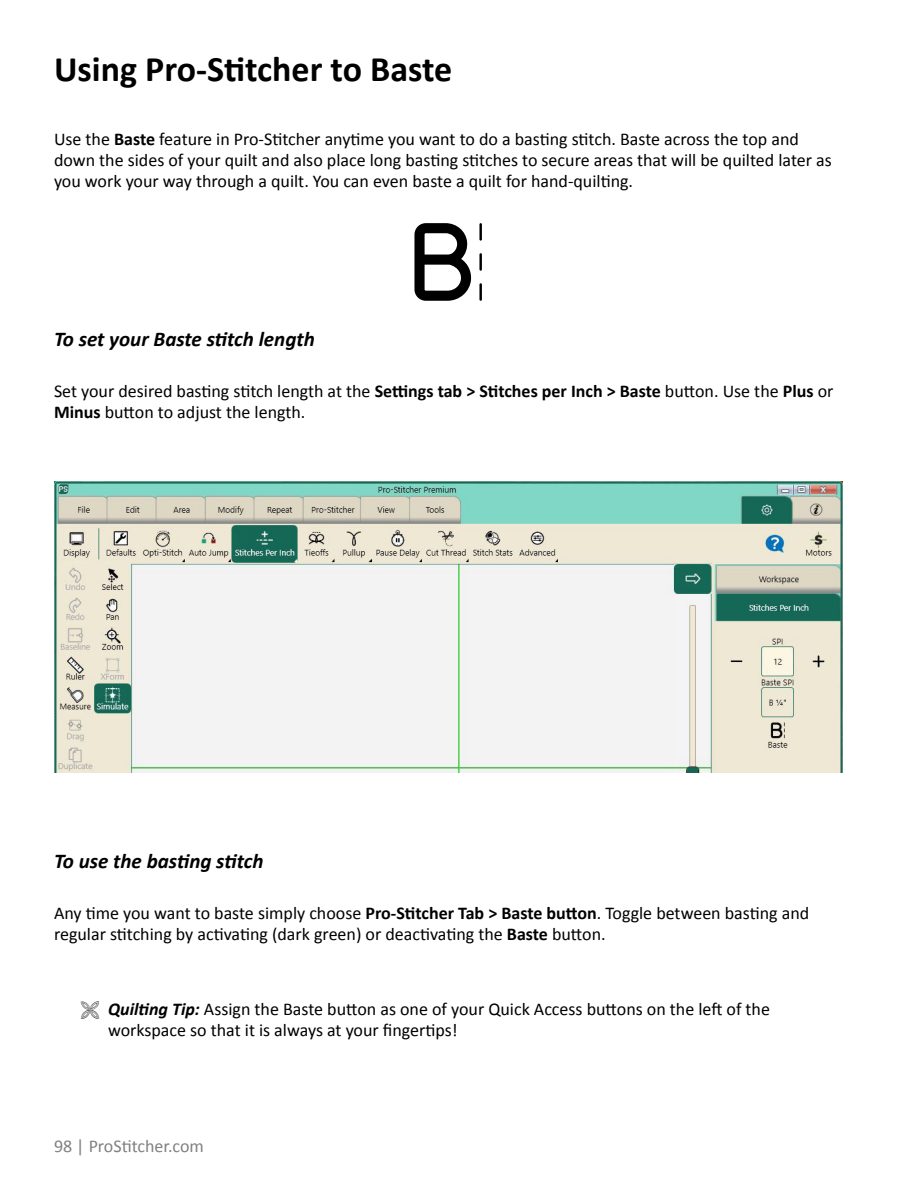
<style>
.page{position:relative;width:918px;height:1188px;background:#fff}
.page>*{position:absolute;margin:0;border:0;box-sizing:border-box;transform-origin:0 0}
.t1{font:700 36px "Calibri";color:#000}
.t2{font:italic 700 21px "Calibri";color:#000}
.t3{font:18px/20.9px "Calibri";color:#000}
.t4{font:18px "Calibri";color:#808080}
.s1{font-weight:700}
.s2{font-weight:700;font-style:italic}
</style>
<div class="page">
<svg style="left:414px;top:223px;width:58px;height:78px"></svg>
<hr style="left:479px;top:223px;width:3px;height:18px;background:#000">
<hr style="left:479px;top:253px;width:3px;height:18px;background:#000">
<hr style="left:479px;top:283px;width:3px;height:18px;background:#000">
<img style="left:54px;top:481px;width:788px;height:291px">
<p class="t1" style="left:54px;top:46px;width:400px">Using Pro-Stitcher to Baste</p>
<p class="t3" style="left:54px;top:128px;width:779px">Use the <span class="s1">Baste</span> feature in Pro-Stitcher anytime you want to do a basting stitch. Baste across the top and down the sides of your quilt and also place long basting stitches to secure areas that will be quilted later as you work your way through a quilt. You can even baste a quilt for hand-quilting.</p>
<p class="t2" style="left:54px;top:326px;width:262px">To set your Baste stitch length</p>
<p class="t3" style="left:54px;top:380px;width:781px">Set your desired basting stitch length at the <span class="s1">Settings tab &gt; Stitches per Inch &gt; Baste</span> button. Use the <span class="s1">Plus</span> or<br><span class="s1">Minus</span> button to adjust the length.</p>
<p class="t2" style="left:54px;top:848px;width:211px">To use the basting stitch</p>
<p class="t3" style="left:54px;top:902px;width:757px">Any time you want to baste simply choose <span class="s1">Pro-Stitcher Tab &gt; Baste button</span>. Toggle between basting and regular stitching by activating (dark green) or deactivating the <span class="s1">Baste</span> button.</p>
<p class="t3" style="left:108px;top:998px;width:664px"><span class="s2">Quilting Tip:</span> Assign the Baste button as one of your Quick Access buttons on the left of the workspace so that it is always at your fingertips!</p>
<p class="t4" style="left:54px;top:1134px;width:151px">98 | ProStitcher.com</p>
</div>
